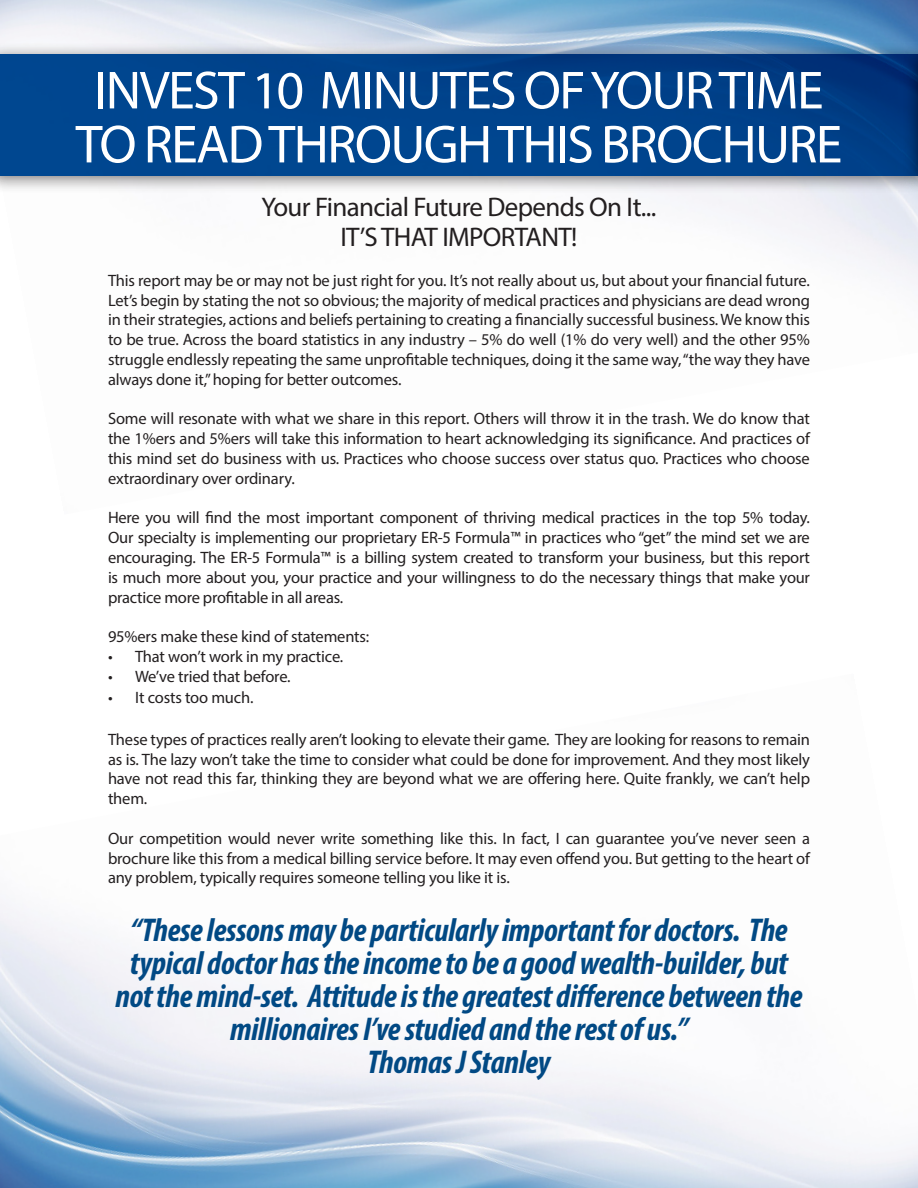
<style>
.page{position:relative;width:918px;height:1188px;background:#fff}
.page>*{position:absolute;margin:0;border:0;box-sizing:border-box;transform-origin:0 0}
.t1{font:54px "Myriad Pro";letter-spacing:-.03em;color:#fff}
.t2{font:italic 700 condensed 33px/33px "Myriad Pro";letter-spacing:-.01em;color:#014984;text-align:center}
.Header_1{font:27px "Myriad Pro";letter-spacing:-.025em;color:#231f20}
.Body{font:16.5px/19.8px "Myriad Pro";letter-spacing:-.01em;color:#231f20;text-align:justify}
</style>
<div class="page">
<img style="left:0;top:903px;width:918px;height:285px">
<img style="left:0;top:0;width:918px;height:285px">
<div style="left:0;top:42px;width:918px;height:152px;background:#231f20;opacity:.6"></div>
<div style="left:0;top:54px;width:918px;height:122px;background:#014892"></div>
<div style="left:903px;top:42px;width:15px;height:152px;background:#231f20;opacity:.6"></div>
<hr style="left:917px;top:54px;width:1px;height:122px;background:#014892">
<p class="t1" style="left:94px;top:57px;width:731px">INVEST 10 MINUTES OF YOUR TIME</p>
<p class="t1" style="left:76px;top:111px;width:768px">TO READ THROUGH THIS BROCHURE</p>
<p class="Header_1" style="left:262px;top:191px;width:396px">Your Financial Future Depends On It...</p>
<p class="Header_1" style="left:340px;top:221px;width:239px">IT’S THAT IMPORTANT!</p>
<p class="Body" style="left:108px;top:270px;width:704px">This report may be or may not be just right for you. It’s not really about us, but about your financial future.<br>Let’s begin by stating the not so obvious; the majority of medical practices and physicians are dead wrong in their strategies, actions and beliefs pertaining to creating a financially successful business. We know this to be true. Across the board statistics in any industry – 5% do well (1% do very well) and the other 95% struggle endlessly repeating the same unprofitable techniques, doing it the same way, “the way they have always done it,” hoping for better outcomes.</p>
<p class="Body" style="left:108px;top:409px;width:704px">Some will resonate with what we share in this report. Others will throw it in the trash. We do know that the 1%ers and 5%ers will take this information to heart acknowledging its significance. And practices of this mind set do business with us. Practices who choose success over status quo. Practices who choose extraordinary over ordinary.</p>
<p class="Body" style="left:108px;top:508px;width:704px">Here you will find the most important component of thriving medical practices in the top 5% today.<br>Our specialty is implementing our proprietary ER-5 Formula™ in practices who “get” the mind set we are encouraging. The ER-5 Formula™ is a billing system created to transform your business, but this report is much more about you, your practice and your willingness to do the necessary things that make your practice more profitable in all areas.</p>
<p class="Body" style="left:108px;top:627px;width:263px">95%ers make these kind of statements:</p>
<p class="Body" style="left:108px;top:646px;width:237px">• That won’t work in my practice.</p>
<p class="Body" style="left:108px;top:666px;width:184px">• We’ve tried that before.</p>
<p class="Body" style="left:108px;top:688px;width:147px">• It costs too much.</p>
<p class="Body" style="left:108px;top:729px;width:704px">These types of practices really aren’t looking to elevate their game. They are looking for reasons to remain as is. The lazy won’t take the time to consider what could be done for improvement. And they most likely have not read this far, thinking they are beyond what we are offering here. Quite frankly, we can’t help them.</p>
<p class="Body" style="left:108px;top:828px;width:704px">Our competition would never write something like this. In fact, I can guarantee you’ve never seen a brochure like this from a medical billing service before. It may even offend you. But getting to the heart of any problem, typically requires someone telling you like it is.</p>
<p class="t2" style="left:115px;top:913px;width:689px">“These lessons may be particularly important for doctors. The typical doctor has the income to be a good wealth-builder, but not the mind-set. Attitude is the greatest difference between the millionaires I’ve studied and the rest of us.”</p>
<p class="t2" style="left:367px;top:1045px;width:185px">Thomas J Stanley</p>
</div>
